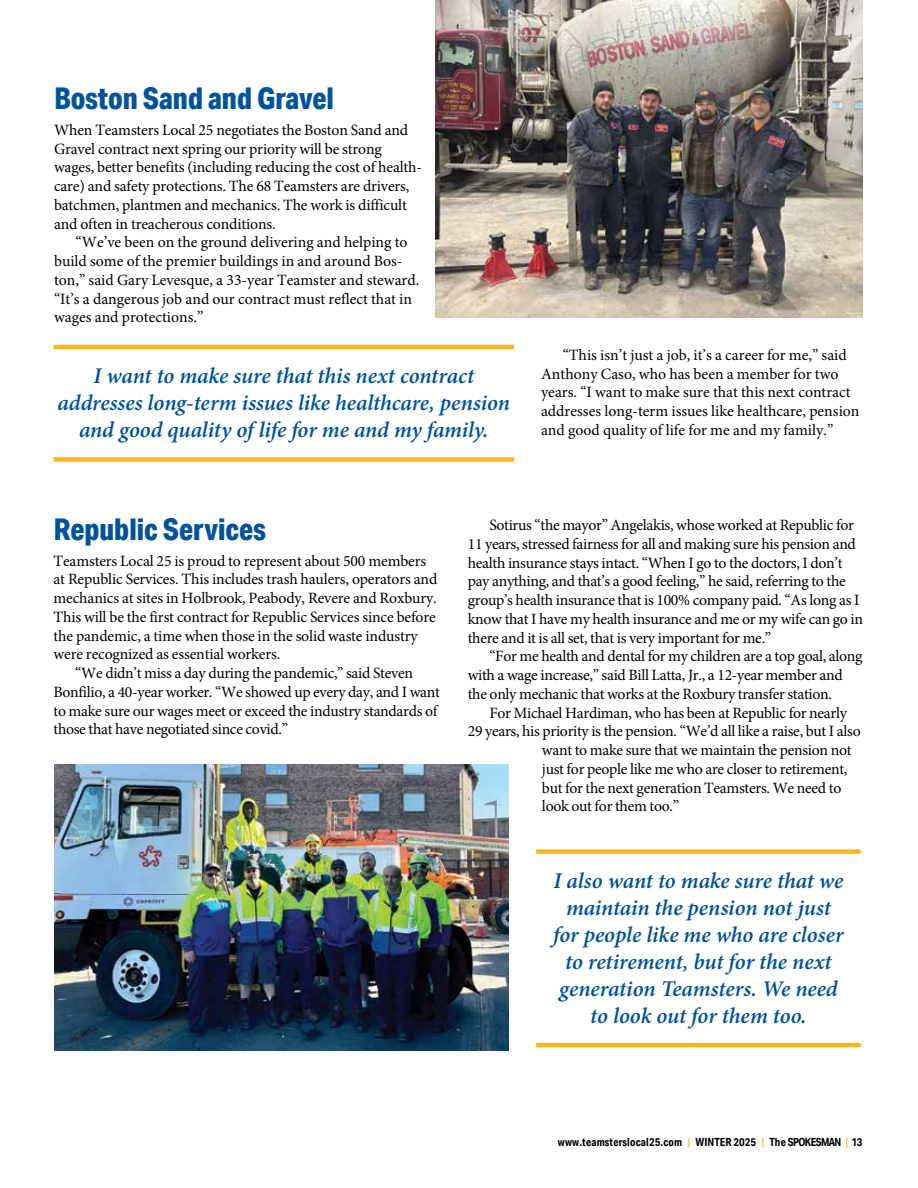
<style>
.page{position:relative;width:918px;height:1188px;background:#fff}
.page>*{position:absolute;margin:0;border:0;box-sizing:border-box;transform-origin:0 0}
.t1{font:800 30px "Aktiv Grotesk Cd";color:#00539b}
.t2{font:italic 600 22.5px/27px "Minion Pro";letter-spacing:-.005em;color:#00529b;text-align:center}
.t3{font:15.75px/18.8px "Minion Pro";letter-spacing:-.01em;color:#000}
.t4{font:700 11.25px "Aktiv Grotesk Cd";letter-spacing:.015em;color:#000}
.s1{color:#ffca38}
</style>
<div class="page">
<hr style="left:54px;top:345px;width:460px;height:4px;background:#fdb724">
<div style="left:54px;top:457px;width:460px;height:5px;background:#fdb724"></div>
<img style="left:54px;top:764px;width:454px;height:286px">
<div style="left:536px;top:849px;width:325px;height:5px;background:#fdb724"></div>
<hr style="left:536px;top:1043px;width:325px;height:4px;background:#fdb724">
<img style="left:436px;top:0;width:426px;height:317px">
<h1 class="t1" style="left:54px;top:80px;width:281px">Boston Sand and Gravel</h1>
<p class="t3" style="left:54px;top:121px;width:370px">When Teamsters Local 25 negotiates the Boston Sand and Gravel contract next spring our priority will be strong wages, better benefits (including reducing the cost of health&shy;care) and safety protections. The 68 Teamsters are drivers, batchmen, plantmen and mechanics. The work is difficult and often in treacherous conditions.</p>
<p class="t3" style="left:54px;top:233px;width:367px;text-indent:22px">“We’ve been on the ground delivering and helping to build some of the premier buildings in and around Bos&shy;ton,” said Gary Levesque, a 33-year Teamster and steward. “It’s a dangerous job and our contract must reflect that in wages and protections.”</p>
<h2 class="t2" style="left:58px;top:362px;width:454px">I want to make sure that this next contract addresses long-term issues like healthcare, pension and good quality of life for me and my family.</h2>
<p class="t3" style="left:541px;top:345px;width:320px;text-indent:22px">“This isn’t just a job, it’s a career for me,” said Anthony Caso, who has been a member for two years. “I want to make sure that this next contract addresses long-term issues like healthcare, pension and good quality of life for me and my family.”</p>
<h1 class="t1" style="left:54px;top:511px;width:214px">Republic Services</h1>
<p class="t3" style="left:54px;top:551px;width:374px">Teamsters Local 25 is proud to represent about 500 members</p>
<p class="t3" style="left:54px;top:570px;width:385px">at Republic Services. This includes trash haulers, operators and</p>
<p class="t3" style="left:54px;top:589px;width:385px">mechanics at sites in Holbrook, Peabody, Revere and Roxbury.</p>
<p class="t3" style="left:54px;top:608px;width:384px">This will be the first contract for Republic Services since before</p>
<p class="t3" style="left:54px;top:626px;width:366px">the pandemic, a time when those in the solid waste industry</p>
<p class="t3" style="left:54px;top:645px;width:228px">were recognized as essential workers.</p>
<p class="t3" style="left:75px;top:664px;width:339px">“We didn’t miss a day during the pandemic,” said Steven</p>
<p class="t3" style="left:54px;top:683px;width:388px">Bonfilio, a 40-year worker. “We showed up every day, and I want</p>
<p class="t3" style="left:54px;top:701px;width:385px">to make sure our wages meet or exceed the industry standards of</p>
<p class="t3" style="left:54px;top:720px;width:236px">those that have negotiated since covid.”</p>
<p class="t3" style="left:468px;top:516px;width:397px;text-indent:22px">Sotirus “the mayor” Angelakis, whose worked at Republic for 11 years, stressed fairness for all and making sure his pension and health insurance stays intact. “When I go to the doctors, I don’t pay anything, and that’s a good feeling,” he said, referring to the group’s health insurance that is 100% company paid. “As long as I know that I have my health insurance and me or my wife can go in there and it is all set, that is very important for me.”</p>
<p class="t3" style="left:468px;top:647px;width:396px;text-indent:22px">“For me health and dental for my children are a top goal, along with a wage increase,” said Bill Latta, Jr., a 12-year member and the only mechanic that works at the Roxbury transfer station.</p>
<p class="t3" style="left:489px;top:703px;width:359px">For Michael Hardiman, who has been at Republic for nearly</p>
<p class="t3" style="left:468px;top:722px;width:394px">29 years, his priority is the pension. “We’d all like a raise, but I also</p>
<p class="t3" style="left:542px;top:741px;width:311px">want to make sure that we maintain the pension not</p>
<p class="t3" style="left:542px;top:760px;width:307px">just for people like me who are closer to retirement,</p>
<p class="t3" style="left:542px;top:778px;width:301px">but for the next generation Teamsters. We need to</p>
<p class="t3" style="left:542px;top:797px;width:139px">look out for them too.”</p>
<h2 class="t2" style="left:553px;top:867px;width:292px">I also want to make sure that we maintain the pension not just for people like me who are closer to retirement, but for the next generation Teamsters. We need to look out for them too.</h2>
<p class="t4" style="left:558px;top:1135px;width:306px">www.teamsterslocal25.com <span class="s1">|</span> WINTER 2025 <span class="s1">|</span> The SPOKESMAN <span class="s1">|</span> 13</p>
</div>
